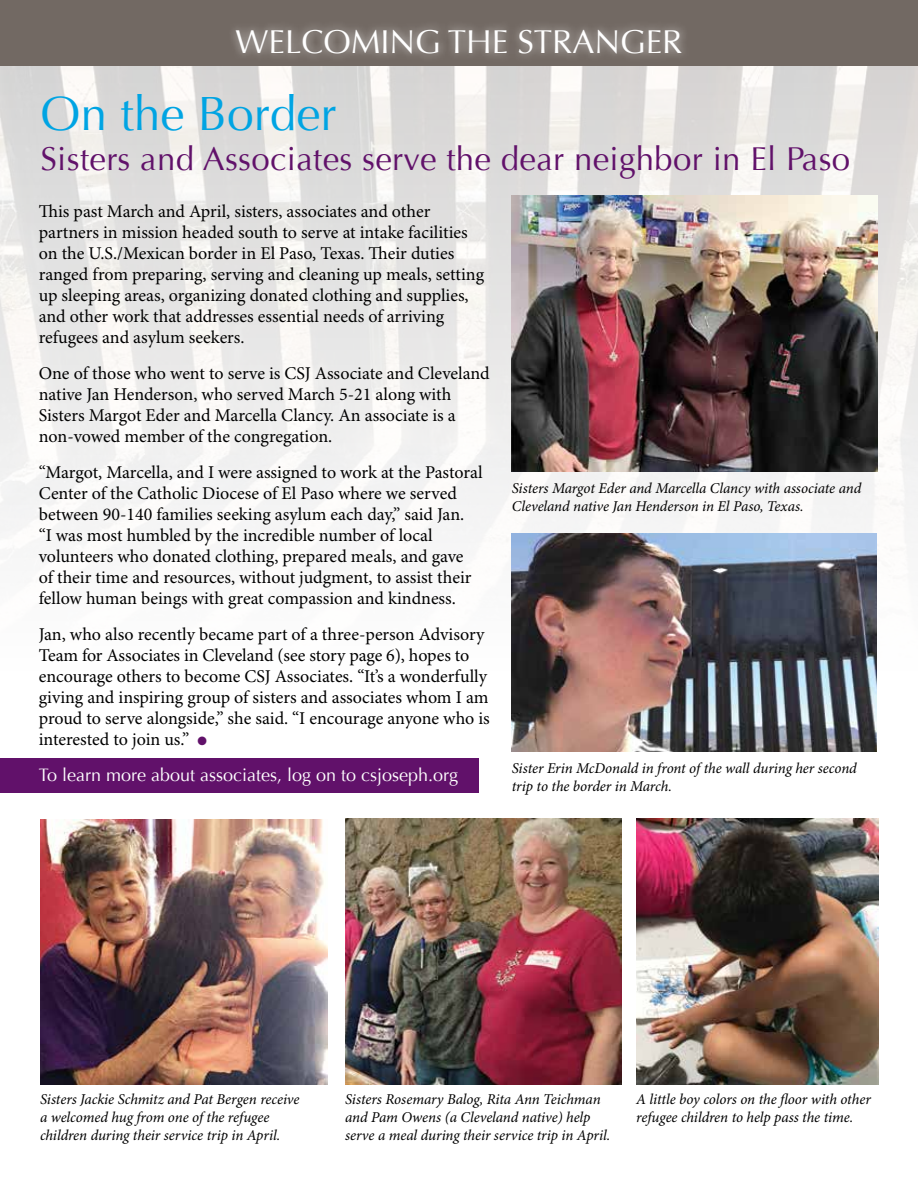
<style>
.page{position:relative;width:918px;height:1188px;background:#fff}
.page>*{position:absolute;margin:0;border:0;box-sizing:border-box;transform-origin:0 0}
.t1{font:48px "Optima";color:#00a4e3}
.t2{font:33px "Optima";letter-spacing:.01em;color:#61116a}
.t3{font:33px "Optima";color:#fff}
.t4{font:18px/21px "Minion Pro";letter-spacing:-.005em;color:#000}
.t5{font:18px "Optima";color:#fff}
.t6{font:italic 15px/18px "Minion Pro";letter-spacing:-.005em;color:#000}
.s1{color:#61116a}
</style>
<div class="page">
<div style="left:0;top:758px;width:479px;height:35px;background:#61116a"></div>
<img style="left:0;top:66px;width:918px;height:614px">
<div style="left:0;top:0;width:918px;height:66px;background:#726963"></div>
<div style="left:228px;top:20px;width:462px;height:43px;background:#fff;opacity:.75"></div>
<img style="left:512px;top:196px;width:366px;height:276px">
<img style="left:40px;top:819px;width:287px;height:265px">
<img style="left:345px;top:819px;width:277px;height:265px">
<img style="left:636px;top:818px;width:242px;height:266px">
<img style="left:512px;top:534px;width:365px;height:217px">
<h2 class="t3" style="left:236px;top:23px;width:448px">WELCOMING THE STRANGER</h2>
<h1 class="t1" style="left:40px;top:86px;width:298px">On the Border</h1>
<h2 class="t2" style="left:40px;top:140px;width:811px">Sisters and Associates serve the dear neighbor in El Paso</h2>
<p class="t4" style="left:39px;top:201px;width:447px">This past March and April, sisters, associates and other partners in mission headed south to serve at intake facilities on the U.S./Mexican border in El Paso, Texas. Their duties ranged from preparing, serving and cleaning up meals, setting up sleeping areas, organizing donated clothing and supplies, and other work that addresses essential needs of arriving refugees and asylum seekers.</p>
<p class="t4" style="left:39px;top:363px;width:452px">One of those who went to serve is CSJ Associate and Cleveland native Jan Henderson, who served March 5-21 along with Sisters Margot Eder and Marcella Clancy. An associate is a non-vowed member of the congregation.</p>
<p class="t4" style="left:39px;top:462px;width:445px">“Margot, Marcella, and I were assigned to work at the Pastoral Center of the Catholic Diocese of El Paso where we served between 90-140 families seeking asylum each day,” said Jan.<br>“I was most humbled by the incredible number of local volunteers who donated clothing, prepared meals, and gave<br>of their time and resources, without judgment, to assist their fellow human beings with great compassion and kindness.</p>
<p class="t4" style="left:39px;top:624px;width:453px">Jan, who also recently became part of a three-person Advisory Team for Associates in Cleveland (see story page 6), hopes to encourage others to become CSJ Associates. “It’s a wonderfully giving and inspiring group of sisters and associates whom I am proud to serve alongside,” she said. “I encourage anyone who is interested to join us.” <span class="s1">●</span></p>
<p class="t5" style="left:39px;top:764px;width:421px">To learn more about associates, log on to csjoseph.org</p>
<p class="t6" style="left:512px;top:480px;width:351px">Sisters Margot Eder and Marcella Clancy with associate and<br>Cleveland native Jan Henderson in El Paso, Texas.</p>
<p class="t6" style="left:512px;top:760px;width:347px">Sister Erin McDonald in front of the wall during her second trip to the border in March.</p>
<p class="t6" style="left:40px;top:1090px;width:261px">Sisters Jackie Schmitz and Pat Bergen receive a welcomed hug from one of the refugee children during their service trip in April.</p>
<p class="t6" style="left:345px;top:1090px;width:267px">Sisters Rosemary Balog, Rita Ann Teichman and Pam Owens (a Cleveland native) help serve a meal during their service trip in April.</p>
<p class="t6" style="left:636px;top:1090px;width:236px">A little boy colors on the floor with other refugee children to help pass the time.</p>
</div>
